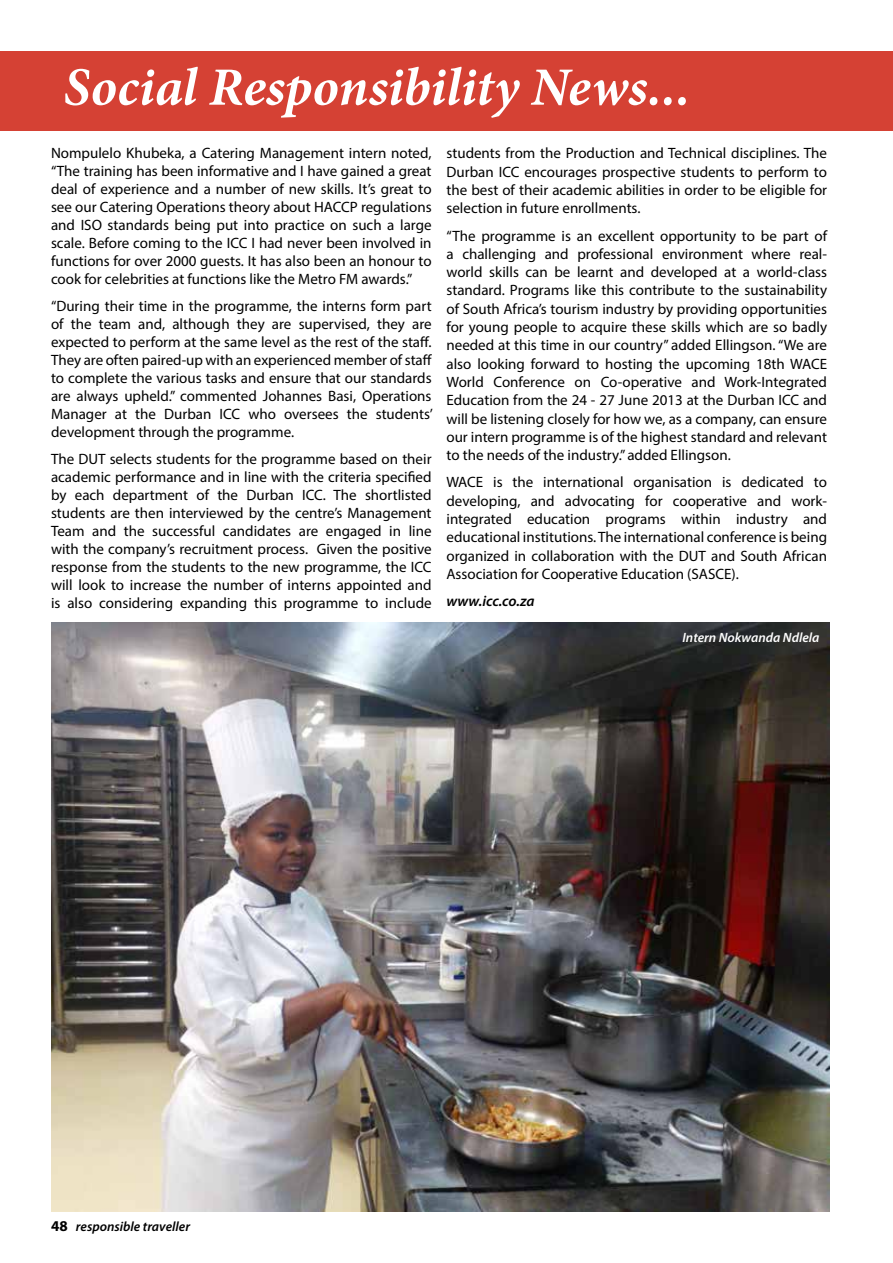
<style>
.page{position:relative;width:893px;height:1263px;background:#fff}
.page>*{position:absolute;margin:0;border:0;box-sizing:border-box;transform-origin:0 0}
.t1{font:italic 700 54px "Minion Pro";color:#fff}
.t2{font:15px/18px "Myriad Pro";color:#000;text-align:justify}
.t3{font:italic 600 15px "Myriad Pro";color:#000}
.t4{font:italic 600 13.5px "Myriad Pro";color:#000}
.t5{font:italic 600 13.5px "Myriad Pro";color:#fff}
.s1{font-weight:700;font-style:normal;font-size:15px}
</style>
<div class="page">
<div style="left:0;top:51px;width:893px;height:79px;background:#d54134"></div>
<img style="left:51px;top:623px;width:778px;height:589px">
<h1 class="t1" style="left:63px;top:49px;width:628px">Social Responsibility News...</h1>
<p class="t2" style="left:51px;top:144px;width:382px">Nompulelo Khubeka, a Catering Management intern noted, “The training has been informative and I have gained a great deal of experience and a number of new skills. It’s great to see our Catering Operations theory about HACCP regulations and ISO standards being put into practice on such a large scale. Before coming to the ICC I had never been involved in functions for over 2000 guests. It has also been an honour to cook for celebrities at functions like the Metro FM awards.”</p>
<p class="t2" style="left:51px;top:297px;width:383px">“During their time in the programme, the interns form part of the team and, although they are supervised, they are expected to perform at the same level as the rest of the staff.<br>They are often paired-up with an experienced member of staff to complete the various tasks and ensure that our standards are always upheld.” commented Johannes Basi, Operations Manager at the Durban ICC who oversees the students’ development through the programme.</p>
<p class="t2" style="left:51px;top:450px;width:382px">The DUT selects students for the programme based on their academic performance and in line with the criteria specified by each department of the Durban ICC. The shortlisted students are then interviewed by the centre’s Management Team and the successful candidates are engaged in line with the company’s recruitment process. Given the positive response from the students to the new programme, the ICC will look to increase the number of interns appointed and is also considering expanding this programme to include</p>
<p class="t2" style="left:446px;top:144px;width:382px">students from the Production and Technical disciplines. The Durban ICC encourages prospective students to perform to the best of their academic abilities in order to be eligible for selection in future enrollments.</p>
<p class="t2" style="left:446px;top:226px;width:382px">“The programme is an excellent opportunity to be part of a challenging and professional environment where real&shy;world skills can be learnt and developed at a world-class standard. Programs like this contribute to the sustainability of South Africa’s tourism industry by providing opportunities for young people to acquire these skills which are so badly needed at this time in our country” added Ellingson. “We are also looking forward to hosting the upcoming 18th WACE World Conference on Co-operative and Work-Integrated Education from the 24 - 27 June 2013 at the Durban ICC and will be listening closely for how we, as a company, can ensure our intern programme is of the highest standard and relevant to the needs of the industry.” added Ellingson.</p>
<p class="t2" style="left:446px;top:473px;width:382px">WACE is the international organisation is dedicated to developing, and advocating for cooperative and work&shy;integrated education programs within industry and educational institutions. The international conference is being organized in collaboration with the DUT and South African Association for Cooperative Education (SASCE).</p>
<p class="t3" style="left:446px;top:591px;width:90px">www.icc.co.za</p>
<p class="t5" style="left:682px;top:629px;width:139px">Intern Nokwanda Ndlela</p>
<p class="t4" style="left:51px;top:1217px;width:140px"><span class="s1">48</span> responsible traveller</p>
</div>
